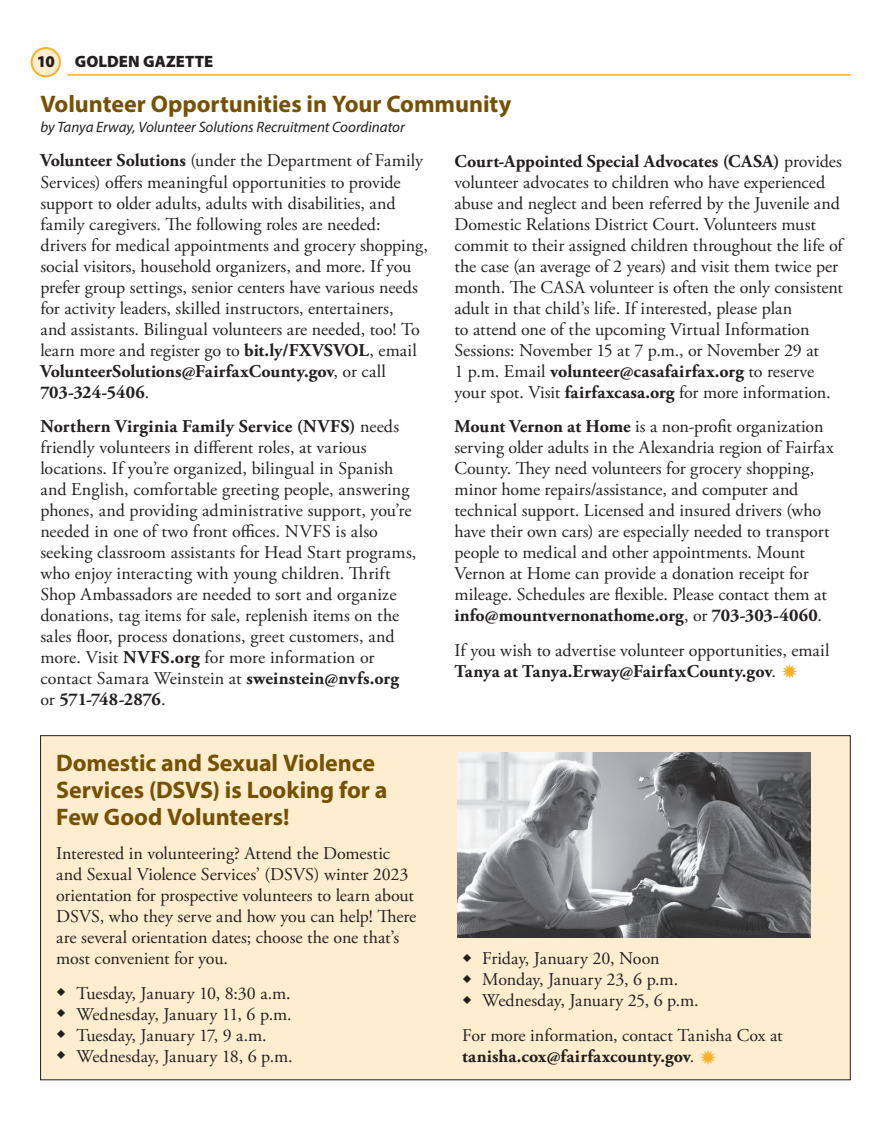
<style>
.page{position:relative;width:891px;height:1134px;background:#fff}
.page>*{position:absolute;margin:0;border:0;box-sizing:border-box;transform-origin:0 0}
.t1{font:700 24px/27px "Myriad Pro";letter-spacing:-.005em;color:#755104}
.t2{font:18px/21px "Adobe Garamond Pro";color:#231f20}
.t3{font:700 18px "Adobe Garamond Pro";letter-spacing:.01em;color:#231f20}
.t4{font:900 16.5px "Myriad Pro";letter-spacing:.005em;color:#231f20}
.t5{font:italic 15px "Myriad Pro";letter-spacing:-.005em;color:#231f20}
.s1{font-weight:700}
.s2{font-weight:400}
</style>
<div class="page">
<hr style="left:67px;top:74px;width:783px;height:2px;background:#fbb123">
<div style="left:32px;top:48px;width:28px;height:28px;background:#feedcf;border-radius:50%"></div>
<div style="left:31px;top:47px;width:30px;height:30px;border:2px solid #fbb123;border-radius:50%"></div>
<div style="left:41px;top:736px;width:809px;height:344px;background:#feedcf"></div>
<img style="left:457px;top:753px;width:354px;height:185px">
<p class="t4" style="left:37px;top:51px;width:178px">1010 GOLDEN GAZETTE</p>
<h1 class="t1" style="left:40px;top:90px;width:472px">Volunteer Opportunities in Your Community</h1>
<p class="t5" style="left:40px;top:118px;width:366px">by Tanya Erway, Volunteer Solutions Recruitment Coordinator</p>
<p class="t2" style="left:40px;top:151px;width:389px"><span class="s1">Volunteer Solutions</span> (under the Department of Family Services) offers meaningful opportunities to provide support to older adults, adults with disabilities, and family caregivers. The following roles are needed: drivers for medical appointments and grocery shopping, social visitors, household organizers, and more. If you prefer group settings, senior centers have various needs for activity leaders, skilled instructors, entertainers,<br>and assistants. Bilingual volunteers are needed, too! To learn more and register go to <span class="s1">bit.ly/FXVSVOL</span>, email <span class="s1">VolunteerSolutions@FairfaxCounty.gov</span>, or call <span class="s1">703-324-5406</span>.</p>
<p class="t2" style="left:40px;top:417px;width:378px"><span class="s1">Northern Virginia Family Service (NVFS)</span> needs friendly volunteers in different roles, at various locations. If you’re organized, bilingual in Spanish and English, comfortable greeting people, answering phones, and providing administrative support, you’re needed in one of two front offices. NVFS is also seeking classroom assistants for Head Start programs, who enjoy interacting with young children. Thrift Shop Ambassadors are needed to sort and organize donations, tag items for sale, replenish items on the sales floor, process donations, greet customers, and more. Visit <span class="s1">NVFS.org</span> for more information or contact Samara Weinstein at <span class="s1">sweinstein@nvfs.org </span>or <span class="s1">571-748-2876</span>.</p>
<p class="t2" style="left:454px;top:151px;width:390px"><span class="s1">Court-Appointed Special Advocates (CASA)</span> provides volunteer advocates to children who have experienced abuse and neglect and been referred by the Juvenile and Domestic Relations District Court. Volunteers must commit to their assigned children throughout the life of the case (an average of 2 years) and visit them twice per month. The CASA volunteer is often the only consistent adult in that child’s life. If interested, please plan<br>to attend one of the upcoming Virtual Information Sessions: November 15 at 7 p.m., or November 29 at<br>1 p.m. Email <span class="s1">volunteer@casafairfax.org</span> to reserve your spot. Visit <span class="s1">fairfaxcasa.org</span> for more information.</p>
<p class="t2" style="left:454px;top:417px;width:381px"><span class="s1">Mount Vernon at Home</span> is a non-profit organization serving older adults in the Alexandria region of Fairfax County. They need volunteers for grocery shopping, minor home repairs/assistance, and computer and technical support. Licensed and insured drivers (who have their own cars) are especially needed to transport people to medical and other appointments. Mount Vernon at Home can provide a donation receipt for mileage. Schedules are flexible. Please contact them at <span class="s1">info@mountvernonathome.org</span>, or <span class="s1">703-303-4060</span>.</p>
<p class="t2" style="left:454px;top:640px;width:377px">If you wish to advertise volunteer opportunities, email<br><span class="s1">Tanya at Tanya.Erway@FairfaxCounty.gov</span>.</p>
<h1 class="t1" style="left:56px;top:748px;width:333px">Domestic and Sexual Violence<br>Services (DSVS) is Looking for a<br>Few Good Volunteers!</h1>
<p class="t2" style="left:56px;top:844px;width:362px">Interested in volunteering? Attend the Domestic and Sexual Violence Services’ (DSVS) winter 2023 orientation for prospective volunteers to learn about DSVS, who they serve and how you can help! There are several orientation dates; choose the one that’s most convenient for you.</p>
<p class="t2" style="left:56px;top:983px;width:236px">○ Tuesday, January 10, 8:30 a.m.</p>
<p class="t2" style="left:56px;top:1004px;width:237px">○ Wednesday, January 11, 6 p.m.</p>
<p class="t2" style="left:56px;top:1025px;width:212px">○ Tuesday, January 17, 9 a.m.</p>
<p class="t2" style="left:56px;top:1046px;width:238px">○ Wednesday, January 18, 6 p.m.</p>
<p class="t2" style="left:462px;top:949px;width:199px">○ Friday, January 20, Noon</p>
<p class="t2" style="left:462px;top:970px;width:218px">○ Monday, January 23, 6 p.m.</p>
<p class="t2" style="left:462px;top:984px;width:322px;line-height:34.5px">○ Wednesday, January 25, 6 p.m.<br>For more information, contact Tanisha Cox at</p>
<p class="t3" style="left:462px;top:1045px;width:234px">tanisha.cox@fairfaxcounty.gov<span class="s2">.</span></p>
</div>
